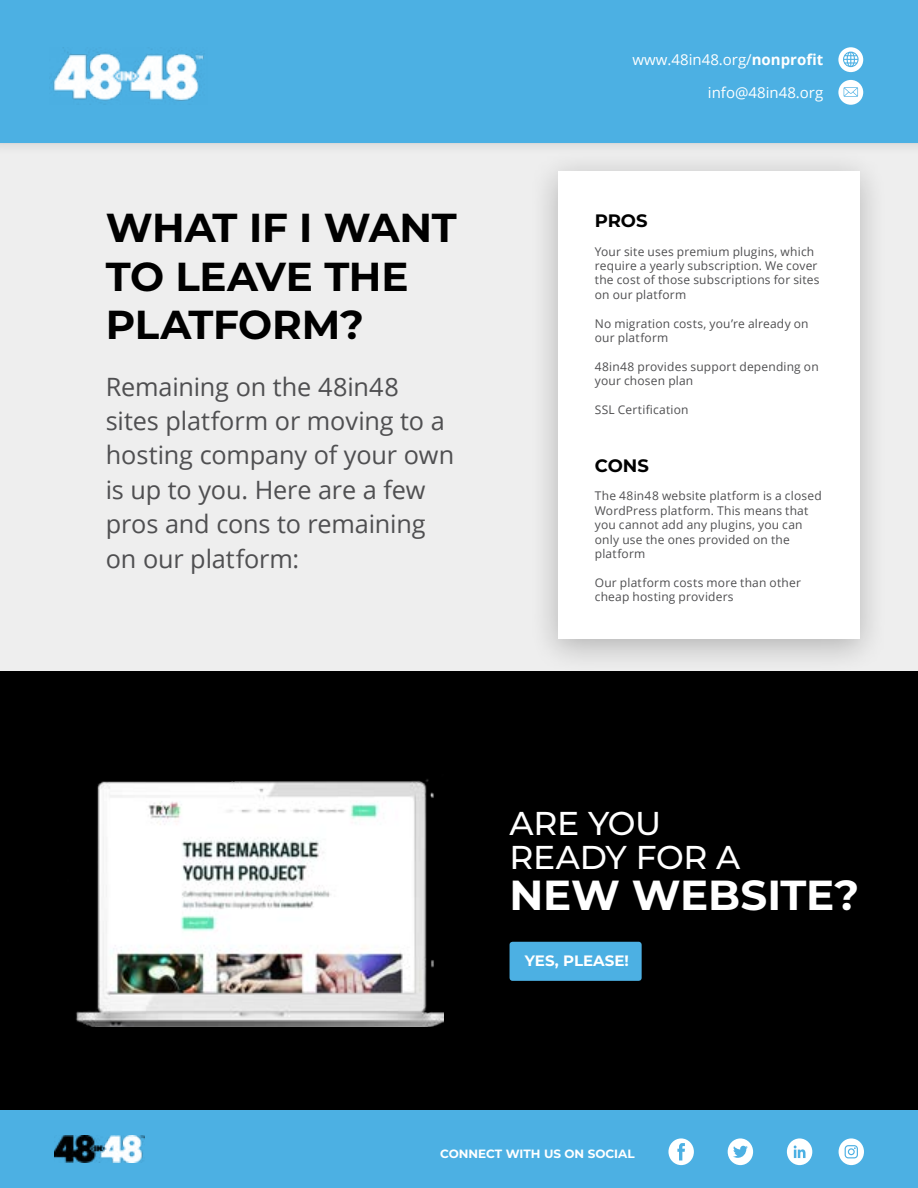
<style>
.page{position:relative;width:918px;height:1188px;background:#eee}
.page>*{position:absolute;margin:0;border:0;box-sizing:border-box;transform-origin:0 0}
.t1{font:700 42px "Montserrat";letter-spacing:-.005em;color:#fff}
.t2{font:700 40.35px/48.4px "Montserrat";letter-spacing:-.01em;color:#000}
.t3{font:500 33px/34.8px "Montserrat";letter-spacing:-.01em;color:#fff}
.t4{font:25.2px/34.3px "Open Sans";letter-spacing:-.005em;color:#4f4f51}
.t5{font:700 18px "Montserrat";color:#000}
.t6{font:15px/32.7px "Open Sans";color:#fff;text-align:right}
.t7{font:700 15px "Montserrat";color:#fff}
.t8{font:12px/14.4px "Open Sans";letter-spacing:.015em;color:#4f4f51}
.t9{font:700 12px "Montserrat";color:#fff}
.s1{font-weight:700}
</style>
<div class="page">
<div style="left:0;top:1110px;width:918px;height:78px;background:#4cb0e3"></div>
<div style="left:668px;top:1138px;width:26px;height:27px;background:#fff;border-radius:50%"></div>
<svg style="left:677px;top:1143px;width:8px;height:17px"></svg>
<div style="left:728px;top:1138px;width:25px;height:27px;background:#fff;border-radius:50%"></div>
<svg style="left:733px;top:1146px;width:15px;height:12px"></svg>
<div style="left:787px;top:1138px;width:25px;height:27px;background:#fff;border-radius:50%"></div>
<svg style="left:794px;top:1146px;width:12px;height:12px"></svg>
<div style="left:839px;top:1138px;width:25px;height:27px;background:#fff;border-radius:50%"></div>
<svg style="left:845px;top:1145px;width:13px;height:13px"></svg>
<img style="left:54px;top:1135px;width:90px;height:27px">
<div style="left:0;top:672px;width:918px;height:438px;background:#000"></div>
<div style="left:0;top:0;width:918px;height:156px;background:#e5e5e5"></div>
<div style="left:0;top:0;width:918px;height:143px;background:#4cb0e3"></div>
<div style="left:838px;top:47px;width:25px;height:25px;background:#fff;border-radius:50%"></div>
<div style="left:838px;top:80px;width:25px;height:25px;background:#fff;border-radius:50%"></div>
<svg style="left:843px;top:52px;width:16px;height:15px"></svg>
<svg style="left:844px;top:87px;width:14px;height:10px"></svg>
<img style="left:53px;top:49px;width:151px;height:52px">
<img style="left:76px;top:779px;width:368px;height:248px">
<div style="left:510px;top:942px;width:132px;height:39px;background:#4cb0e3"></div>
<div style="left:528px;top:148px;width:362px;height:527px;background:#000;opacity:.25"></div>
<div style="left:558px;top:171px;width:302px;height:468px;background:#fff"></div>
<h2 class="t2" style="left:106px;top:202px;width:353px">WHAT IF I WANT<br>TO LEAVE THE<br>PLATFORM?</h2>
<h3 class="t4" style="left:106px;top:369px;width:350px">Remaining on the 48in48 sites platform or moving to a hosting company of your own is up to you. Here are a few pros and cons to remaining on our platform:</h3>
<p class="t6" style="left:633px;top:43px;width:192px">www.48in48.org/<span class="s1">nonprofit </span>info@48in48.org</p>
<h3 class="t5" style="left:595px;top:207px;width:54px">PROS</h3>
<p class="t8" style="left:595px;top:244px;width:226px">Your site uses premium plugins, which require a yearly subscription. We cover the cost of those subscriptions for sites on our platform</p>
<p class="t8" style="left:595px;top:316px;width:215px">No migration costs, you’re already on our platform</p>
<p class="t8" style="left:595px;top:359px;width:225px">48in48 provides support depending on your chosen plan</p>
<p class="t8" style="left:595px;top:402px;width:95px">SSL Certification</p>
<h3 class="t5" style="left:595px;top:452px;width:56px">CONS</h3>
<p class="t8" style="left:595px;top:489px;width:228px">The 48in48 website platform is a closed<br>WordPress platform. This means that you cannot add any plugins, you can only use the ones provided on the platform</p>
<p class="t8" style="left:595px;top:575px;width:208px">Our platform costs more than other cheap hosting providers</p>
<h3 class="t3" style="left:510px;top:804px;width:232px">ARE YOU<br>READY FOR A</h3>
<h1 class="t1" style="left:510px;top:865px;width:351px">NEW WEBSITE?</h1>
<p class="t7" style="left:525px;top:950px;width:105px">YES, PLEASE!</p>
<p class="t9" style="left:440px;top:1145px;width:196px">CONNECT WITH US ON SOCIAL</p>
</div>
